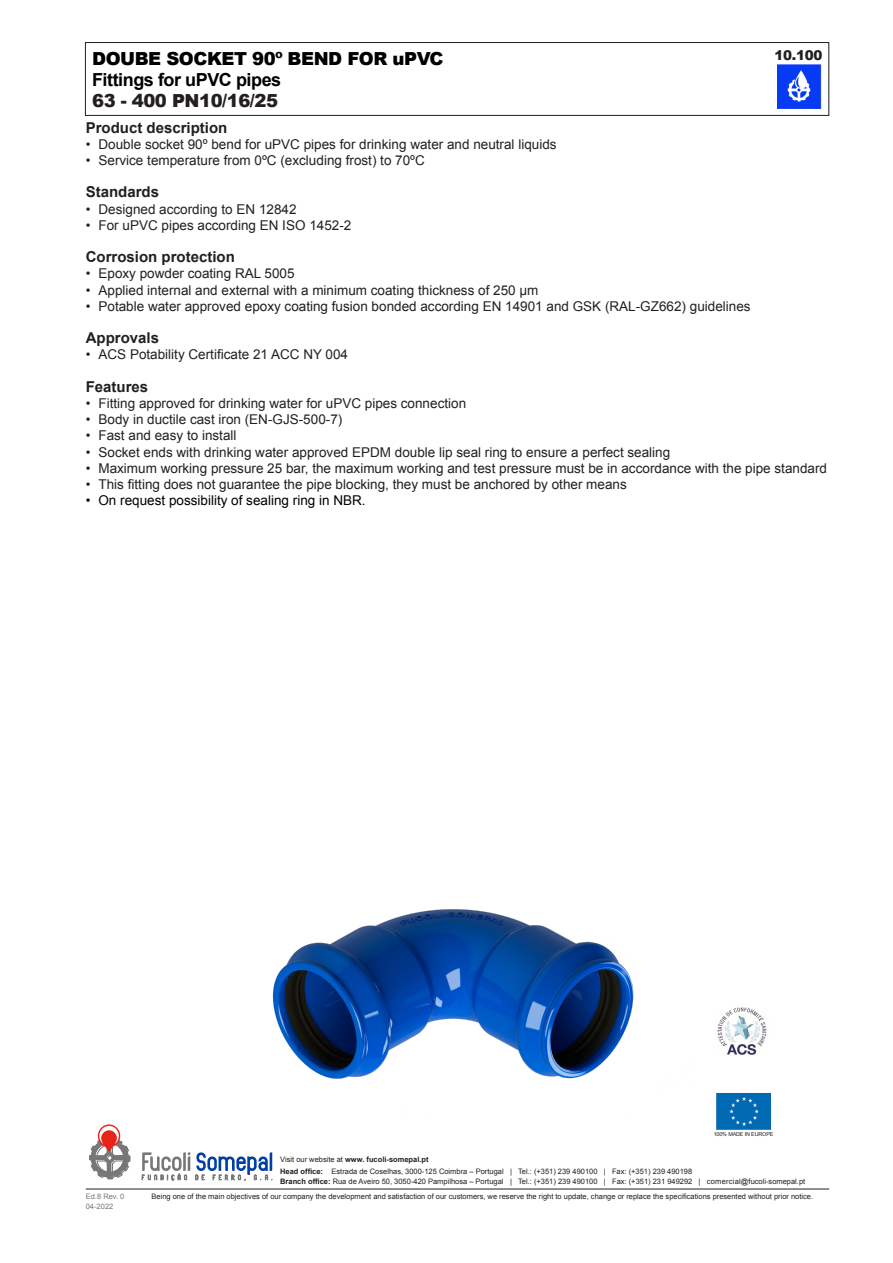
<style>
.page{position:relative;width:893px;height:1263px;background:#fff}
.page>*{position:absolute;margin:0;border:0;box-sizing:border-box;transform-origin:0 0}
.t1{font:900 18px "Arial";letter-spacing:-.025em;color:#000}
.t2{font:700 18px "Arial";letter-spacing:-.025em;color:#000}
.t3{font:900 18px "Arial";letter-spacing:-.025em;color:#231f20}
.títulos{font:700 15px "Arial";color:#231f20}
.t4{font:13.5px "Arial";color:#231f20}
.t5{font:13.5px "Arial";color:#000}
.t6{font:900 13.5px "Arial";color:#231f20}
.rodapé{font:7.5px "Arial";color:#231f20}
.rodapé-2{font:700 7.5px "Arial";color:#231f20}
.t7{font:7.5px "Arial";color:#77777a}
.t8{font:5.4px "Arial";letter-spacing:-.025em;color:#231f20}
.s1{font-weight:400}
.s2{font-weight:700}
</style>
<div class="page">
<div style="left:85px;top:42px;width:744px;height:74px;border:1px solid #231f20"></div>
<img style="left:717px;top:1093px;width:53px;height:37px">
<hr style="left:86px;top:1189px;width:743px;height:1px;background:#231f20">
<svg style="left:89px;top:1124px;width:41px;height:55px"></svg>
<svg style="left:142px;top:1152px;width:131px;height:29px"></svg>
<img style="left:777px;top:64px;width:45px;height:44px">
<img style="left:717px;top:1008px;width:50px;height:48px">
<img style="left:272px;top:909px;width:362px;height:170px">
<p class="t1" style="left:92px;top:45px;width:353px">DOUBE SOCKET 90º BEND FOR uPVC</p>
<p class="t2" style="left:92px;top:67px;width:191px">Fittings for uPVC pipes</p>
<p class="t3" style="left:92px;top:87px;width:187px">63 - 400 PN10/16/25</p>
<p class="t6" style="left:775px;top:45px;width:49px">10.100</p>
<p class="títulos" style="left:86px;top:117px;width:143px">Product description</p>
<p class="t4" style="left:86px;top:135px;width:472px">• Double socket 90º bend for uPVC pipes for drinking water and neutral liquids</p>
<p class="t4" style="left:86px;top:151px;width:341px">• Service temperature from 0ºC (excluding frost) to 70ºC</p>
<p class="títulos" style="left:86px;top:182px;width:75px">Standards</p>
<p class="t4" style="left:86px;top:200px;width:212px">• Designed according to EN 12842</p>
<p class="t4" style="left:86px;top:216px;width:267px">• For uPVC pipes according EN ISO 1452-2</p>
<p class="títulos" style="left:86px;top:247px;width:151px">Corrosion protection</p>
<p class="t4" style="left:86px;top:265px;width:210px">• Epoxy powder coating RAL 5005</p>
<p class="t4" style="left:86px;top:281px;width:454px">• Applied internal and external with a minimum coating thickness of 250 μm</p>
<p class="t4" style="left:86px;top:297px;width:666px">• Potable water approved epoxy coating fusion bonded according EN 14901 and GSK (RAL-GZ662) guidelines</p>
<p class="títulos" style="left:86px;top:328px;width:75px">Approvals</p>
<p class="t4" style="left:86px;top:346px;width:264px">• ACS Potability Certificate 21 ACC NY 004</p>
<p class="títulos" style="left:86px;top:377px;width:64px">Features</p>
<p class="t4" style="left:86px;top:394px;width:382px">• Fitting approved for drinking water for uPVC pipes connection</p>
<p class="t4" style="left:86px;top:411px;width:258px">• Body in ductile cast iron (EN-GJS-500-7)</p>
<p class="t4" style="left:86px;top:427px;width:152px">• Fast and easy to install</p>
<p class="t4" style="left:86px;top:443px;width:586px">• Socket ends with drinking water approved EPDM double lip seal ring to ensure a perfect sealing</p>
<p class="t4" style="left:86px;top:459px;width:743px">• Maximum working pressure 25 bar, the maximum working and test pressure must be in accordance with the pipe standard</p>
<p class="t4" style="left:86px;top:475px;width:543px">• This fitting does not guarantee the pipe blocking, they must be anchored by other means</p>
<p class="t5" style="left:86px;top:492px;width:281px">• On request possibility of sealing ring in NBR.</p>
<p class="t8" style="left:714px;top:1130px;width:61px">100% MADE IN EUROPE</p>
<p class="rodapé-2" style="left:280px;top:1154px;width:150px"><span class="s1">Visit our website at</span> www. fucoli-somepal.pt</p>
<p class="rodapé" style="left:280px;top:1166px;width:414px"><span class="s2">Head office:</span> Estrada de Coselhas, 3000-125 Coimbra – Portugal | Tel.: (+351) 239 490100 | Fax: (+351) 239 490198</p>
<p class="rodapé" style="left:280px;top:1177px;width:527px"><span class="s2">Branch office:</span> Rua de Aveiro 50, 3050-420 Pampilhosa – Portugal | Tel.: (+351) 239 490100 | Fax: (+351) 231 949292 | comercial@fucoli-somepal.pt</p>
<p class="t7" style="left:86px;top:1191px;width:40px">Ed.8 Rev. 0</p>
<p class="rodapé" style="left:152px;top:1191px;width:663px">Being one of the main objectives of our company the development and satisfaction of our customers, we reserve the right to update, change or replace the specifications presented without prior notice.</p>
<p class="t7" style="left:86px;top:1201px;width:29px">04-2022</p>
</div>
